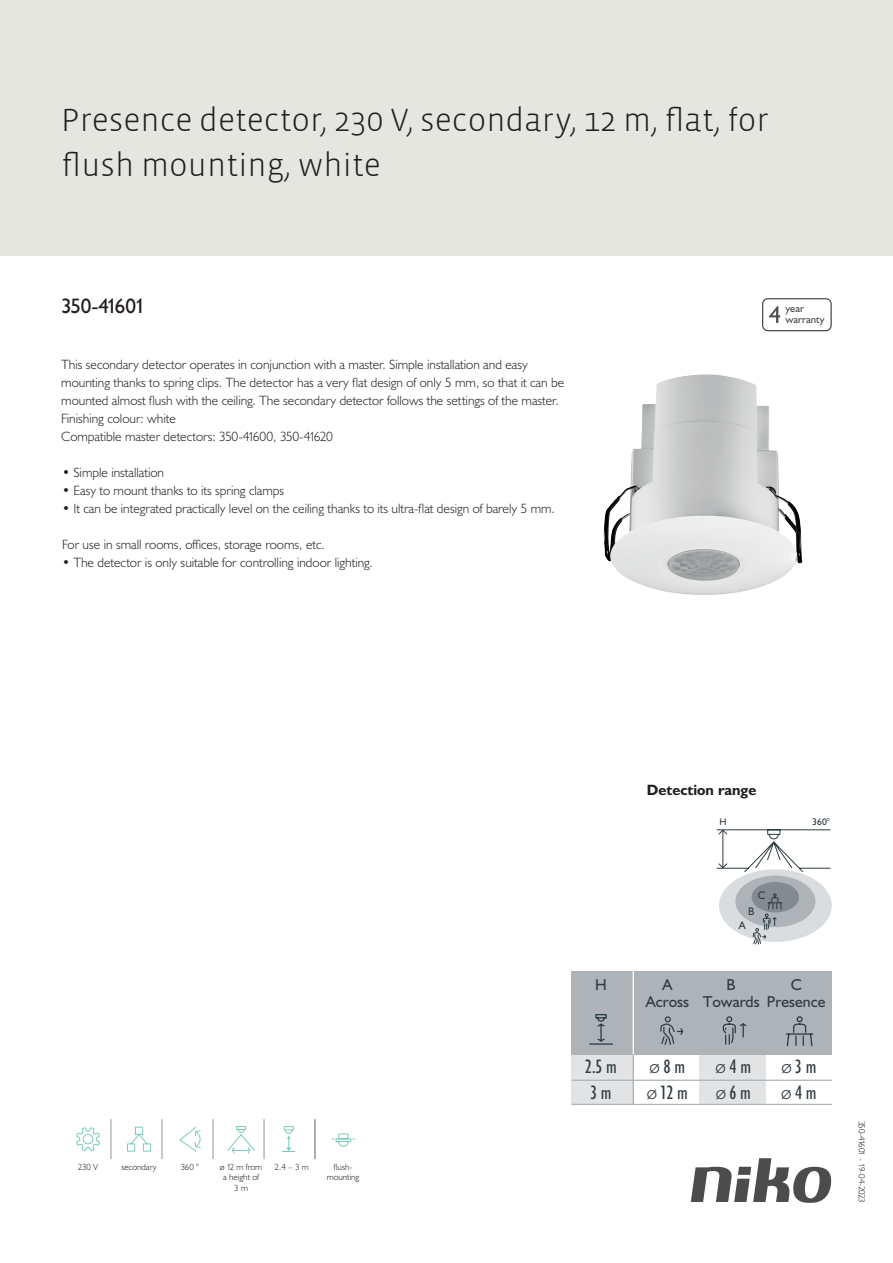
<style>
.page{position:relative;width:893px;height:1263px;background:#fff}
.page>*{position:absolute;margin:0;border:0;box-sizing:border-box;transform-origin:0 0}
.Title_datasheets{font:300 33px/45px "Vista Sans";color:#231f20}
.Article_number{font:21px "Humanist 521 BT";letter-spacing:-.05em;color:#231f20}
.t1{font:condensed 19.5px/26px "Humanist 521 BT";color:#2f3b41}
.t2{font:15.9px/17.1px "Humanist 521 BT";color:#2f3b41}
.Titles_parts{font:700 15px "Humanist 521 BT";color:#231f20}
.USPs{font:300 13.5px/18px "Humanist 521 BT";color:#231f20}
.USP_bullets{font:300 13.5px "Humanist 521 BT";color:#231f20}
.t3{font:11.1px "Humanist 521 BT";color:#2f3b41}
.t4{font:10.8px/10.8px "Humanist 521 BT";color:#4b4c4d}
.t5{font:9.75px "Humanist 521 BT";color:#2f3b41}
.icontext{font:300 9px/10.8px "Humanist 521 BT";color:#231f20;text-align:center}
.Revision{font:300 9px "Humanist 521 BT";letter-spacing:-.05em;color:#231f20}
.s1{font-weight:300;font-stretch:normal}
</style>
<div class="page">
<svg style="left:691px;top:1158px;width:141px;height:45px"></svg>
<div style="left:0;top:0;width:893px;height:255px;background:#e6e6e0"></div>
<img style="left:603px;top:374px;width:200px;height:221px">
<svg style="left:76px;top:1127px;width:24px;height:24px"></svg>
<svg style="left:127px;top:1126px;width:25px;height:26px"></svg>
<svg style="left:179px;top:1126px;width:22px;height:26px"></svg>
<svg style="left:227px;top:1126px;width:28px;height:28px"></svg>
<svg style="left:331px;top:1133px;width:25px;height:14px"></svg>
<svg style="left:282px;top:1126px;width:14px;height:26px"></svg>
<hr style="left:314px;top:1119px;width:1px;height:40px;background:#939598">
<hr style="left:111px;top:1119px;width:1px;height:40px;background:#939598">
<hr style="left:162px;top:1119px;width:1px;height:40px;background:#939598">
<hr style="left:213px;top:1119px;width:1px;height:40px;background:#939598">
<hr style="left:264px;top:1119px;width:1px;height:40px;background:#939598">
<hr style="left:315px;top:1119px;width:1px;height:40px;background:#939598">
<svg style="left:762px;top:298px;width:70px;height:33px"></svg>
<svg style="left:716px;top:829px;width:115px;height:43px"></svg>
<div style="left:719px;top:869px;width:113px;height:73px;background:#dadddf;border-radius:50%"></div>
<div style="left:735px;top:876px;width:80px;height:51px;background:#adb3b7;border-radius:50%"></div>
<div style="left:752px;top:882px;width:47px;height:30px;background:#848a90;border-radius:50%"></div>
<svg style="left:752px;top:893px;width:30px;height:51px"></svg>
<div style="left:571px;top:1054px;width:62px;height:50px;background:#e1e3e4"></div>
<div style="left:700px;top:1054px;width:66px;height:50px;background:#e1e3e4"></div>
<hr style="left:571px;top:1079px;width:261px;height:2px;background:#adb3b7">
<hr style="left:571px;top:1104px;width:261px;height:1px;background:#adb3b7">
<div style="left:571px;top:971px;width:261px;height:83px;background:#adb3b7"></div>
<svg style="left:722px;top:1016px;width:25px;height:29px"></svg>
<svg style="left:589px;top:1014px;width:24px;height:31px"></svg>
<hr style="left:633px;top:1050px;width:1px;height:54px;background:#adb3b7">
<svg style="left:786px;top:1016px;width:28px;height:31px"></svg>
<hr style="left:633px;top:971px;width:1px;height:83px;background:#fff">
<svg style="left:660px;top:1016px;width:24px;height:29px"></svg>
<p class="Title_datasheets" style="left:61px;top:98px;width:709px">Presence detector, 230 V, secondary, 12 m, flat, for flush mounting, white</p>
<p class="Article_number" style="left:61px;top:293px;width:86px">350-41601</p>
<p class="USPs" style="left:61px;top:355px;width:504px">This secondary detector operates in conjunction with a master. Simple installation and easy mounting thanks to spring clips. The detector has a very flat design of only 5 mm, so that it can be mounted almost flush with the ceiling. The secondary detector follows the settings of the master.<br>Finishing colour: white<br>Compatible master detectors: 350-41600, 350-41620</p>
<p class="USP_bullets" style="left:62px;top:464px;width:104px">• Simple installation</p>
<p class="USP_bullets" style="left:62px;top:482px;width:224px">• Easy to mount thanks to its spring clamps</p>
<p class="USP_bullets" style="left:62px;top:500px;width:494px">• It can be integrated practically level on the ceiling thanks to its ultra-flat design of barely 5 mm.</p>
<p class="USP_bullets" style="left:62px;top:536px;width:264px">For use in small rooms, offices, storage rooms, etc.</p>
<p class="USP_bullets" style="left:62px;top:554px;width:312px">• The detector is only suitable for controlling indoor lighting.</p>
<p class="t4" style="left:785px;top:303px;width:41px">year warranty</p>
<p class="icontext" style="left:78px;top:1161px;width:22px">230 V</p>
<p class="icontext" style="left:121px;top:1161px;width:37px">secondary</p>
<p class="icontext" style="left:181px;top:1161px;width:20px">360 °</p>
<p class="icontext" style="left:220px;top:1161px;width:44px">ø 12 m from a height of<br>3 m</p>
<p class="icontext" style="left:327px;top:1161px;width:34px">flush&shy;mounting</p>
<p class="icontext" style="left:275px;top:1161px;width:36px">2.4 – 3 m</p>
<p class="Titles_parts" style="left:647px;top:781px;width:111px">Detection range</p>
<p class="t5" style="left:719px;top:816px;width:9px">H</p>
<p class="t3" style="left:758px;top:888px;width:9px">C</p>
<p class="t3" style="left:748px;top:904px;width:8px">B</p>
<p class="t3" style="left:739px;top:918px;width:8px">A</p>
<p class="t5" style="left:812px;top:816px;width:19px">360°</p>
<p class="t2" style="left:595px;top:976px;width:13px">H</p>
<p class="t2" style="left:791px;top:976px;width:13px">C</p>
<p class="t2" style="left:646px;top:976px;width:45px;text-align:center">A<br>Across</p>
<p class="t2" style="left:703px;top:976px;width:124px;text-indent:24px">B<br>Towards Presence</p>
<p class="t1" style="left:585px;top:1054px;width:33px">2.5 m<br>3 m</p>
<p class="t1" style="left:650px;top:1054px;width:37px"><span class="s1">ø</span> 8 m</p>
<p class="t1" style="left:716px;top:1054px;width:37px"><span class="s1">ø</span> 4 m</p>
<p class="t1" style="left:781px;top:1054px;width:36px"><span class="s1">ø</span> 3 m</p>
<p class="t1" style="left:647px;top:1080px;width:42px"><span class="s1">ø</span> 12 m</p>
<p class="t1" style="left:716px;top:1080px;width:37px"><span class="s1">ø</span> 6 m</p>
<p class="t1" style="left:781px;top:1080px;width:37px"><span class="s1">ø</span> 4 m</p>
<p class="Revision" style="left:868px;top:1120px;width:84px;rotate:90deg">350-41601 - 19-04-2023</p>
</div>
